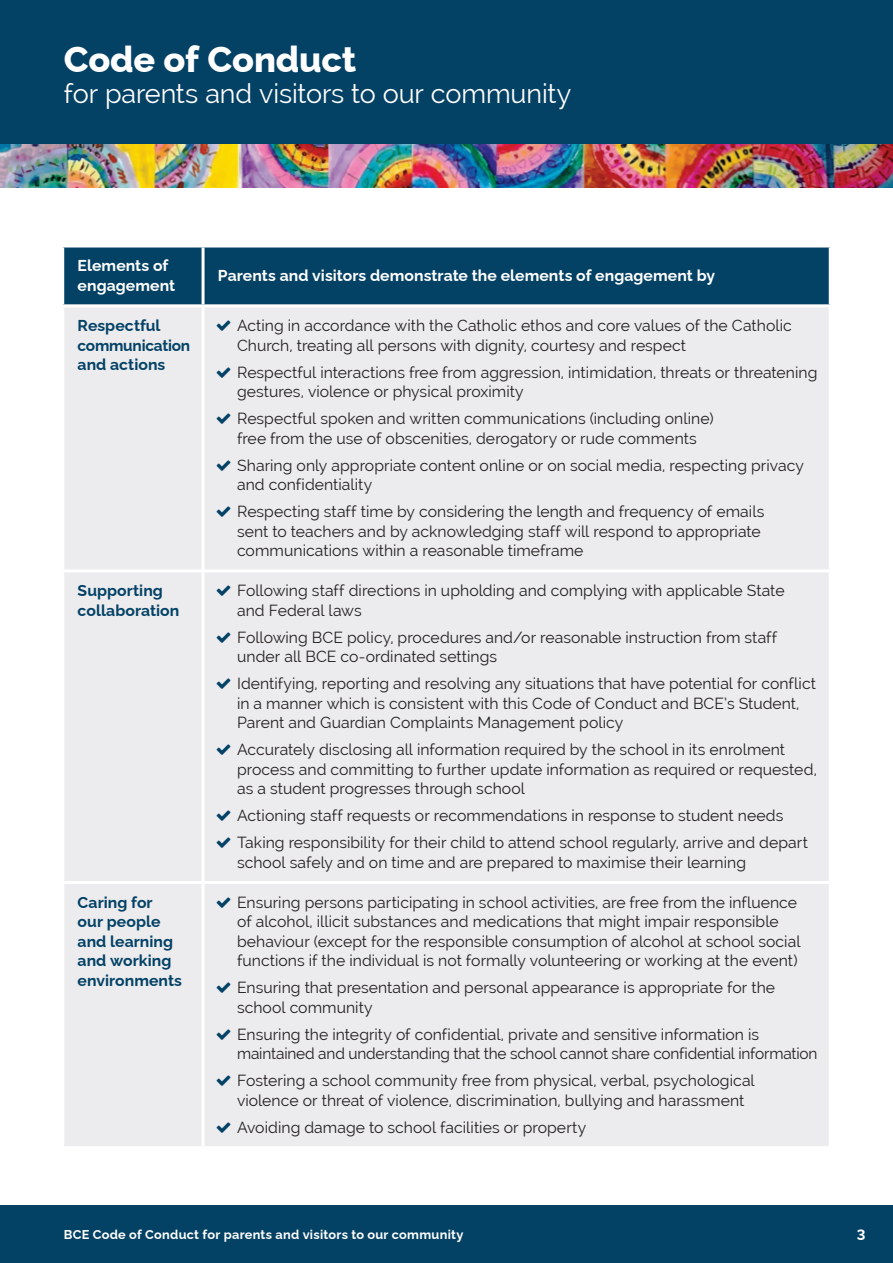
<style>
.page{position:relative;width:893px;height:1263px;background:#fff}
.page>*{position:absolute;margin:0;border:0;box-sizing:border-box;transform-origin:0 0}
.t1{font:800 36px "Raleway";letter-spacing:-.005em;color:#fff}
.t2{font:27px "Raleway";letter-spacing:-.005em;color:#fff}
.t3{font:15.75px/19.5px "Raleway";letter-spacing:.005em;color:#231f20}
.t4{font:700 15.75px/19.5px "Raleway";letter-spacing:.005em;color:#034165}
.t5{font:700 15.75px/19.5px "Raleway";letter-spacing:.005em;color:#fff}
.t6{font:700 15px "Raleway";color:#fff}
.t7{font:700 12.75px "Raleway";letter-spacing:.02em;color:#fff}
</style>
<div class="page">
<div style="left:0;top:0;width:893px;height:145px;background:#034165"></div>
<img style="left:0;top:145px;width:893px;height:42px">
<div style="left:0;top:1205px;width:893px;height:58px;background:#034165"></div>
<div style="left:64px;top:247px;width:765px;height:57px;background:#034165"></div>
<div style="left:64px;top:307px;width:765px;height:839px;background:#ececee"></div>
<hr style="left:202px;top:247px;width:3px;height:57px;background:#fff">
<hr style="left:202px;top:307px;width:3px;height:262px;background:#fff">
<hr style="left:61px;top:569px;width:142px;height:3px;background:#fff">
<hr style="left:203px;top:569px;width:629px;height:3px;background:#fff">
<hr style="left:202px;top:572px;width:3px;height:309px;background:#fff">
<hr style="left:61px;top:881px;width:142px;height:3px;background:#fff">
<hr style="left:203px;top:881px;width:629px;height:3px;background:#fff">
<hr style="left:202px;top:884px;width:3px;height:262px;background:#fff">
<svg style="left:217px;top:321px;width:13px;height:10px"></svg>
<svg style="left:217px;top:367px;width:13px;height:11px"></svg>
<svg style="left:217px;top:413px;width:13px;height:11px"></svg>
<svg style="left:217px;top:460px;width:13px;height:10px"></svg>
<svg style="left:217px;top:506px;width:13px;height:11px"></svg>
<svg style="left:217px;top:586px;width:13px;height:10px"></svg>
<svg style="left:217px;top:632px;width:13px;height:11px"></svg>
<svg style="left:217px;top:678px;width:13px;height:11px"></svg>
<svg style="left:217px;top:744px;width:13px;height:11px"></svg>
<svg style="left:217px;top:810px;width:13px;height:11px"></svg>
<svg style="left:217px;top:837px;width:13px;height:11px"></svg>
<svg style="left:217px;top:897px;width:13px;height:11px"></svg>
<svg style="left:217px;top:983px;width:13px;height:10px"></svg>
<svg style="left:217px;top:1029px;width:13px;height:11px"></svg>
<svg style="left:217px;top:1075px;width:13px;height:11px"></svg>
<svg style="left:217px;top:1122px;width:13px;height:10px"></svg>
<h1 class="t1" style="left:64px;top:31px;width:294px">Code of Conduct</h1>
<h2 class="t2" style="left:64px;top:78px;width:509px">for parents and visitors to our community</h2>
<p class="t5" style="left:78px;top:255px;width:99px">Elements of engagement</p>
<p class="t5" style="left:218px;top:264px;width:499px">Parents and visitors demonstrate the elements of engagement by</p>
<p class="t4" style="left:78px;top:314px;width:114px">Respectful communication and actions</p>
<p class="t3" style="left:237px;top:316px;width:556px">Acting in accordance with the Catholic ethos and core values of the Catholic<br>Church, treating all persons with dignity, courtesy and respect</p>
<p class="t3" style="left:237px;top:362px;width:582px">Respectful interactions free from aggression, intimidation, threats or threatening gestures, violence or physical proximity</p>
<p class="t3" style="left:237px;top:409px;width:478px">Respectful spoken and written communications (including online) free from the use of obscenities, derogatory or rude comments</p>
<p class="t3" style="left:237px;top:455px;width:568px">Sharing only appropriate content online or on social media, respecting privacy and confidentiality</p>
<p class="t3" style="left:237px;top:502px;width:529px">Respecting staff time by considering the length and frequency of emails sent to teachers and by acknowledging staff will respond to appropriate communications within a reasonable timeframe</p>
<p class="t4" style="left:78px;top:579px;width:103px">Supporting collaboration</p>
<p class="t3" style="left:237px;top:581px;width:549px">Following staff directions in upholding and complying with applicable State and Federal laws</p>
<p class="t3" style="left:237px;top:627px;width:542px">Following BCE policy, procedures and/or reasonable instruction from staff under all BCE co-ordinated settings</p>
<p class="t3" style="left:237px;top:674px;width:580px">Identifying, reporting and resolving any situations that have potential for conflict in a manner which is consistent with this Code of Conduct and BCE’s Student,<br>Parent and Guardian Complaints Management policy</p>
<p class="t3" style="left:237px;top:740px;width:581px">Accurately disclosing all information required by the school in its enrolment process and committing to further update information as required or requested, as a student progresses through school</p>
<p class="t3" style="left:237px;top:806px;width:548px">Actioning staff requests or recommendations in response to student needs</p>
<p class="t3" style="left:237px;top:833px;width:572px">Taking responsibility for their child to attend school regularly, arrive and depart school safely and on time and are prepared to maximise their learning</p>
<p class="t4" style="left:78px;top:891px;width:106px">Caring for our people and learning and working environments</p>
<p class="t3" style="left:237px;top:893px;width:565px">Ensuring persons participating in school activities, are free from the influence of alcohol, illicit substances and medications that might impair responsible behaviour (except for the responsible consumption of alcohol at school social functions if the individual is not formally volunteering or working at the event)</p>
<p class="t3" style="left:237px;top:978px;width:540px">Ensuring that presentation and personal appearance is appropriate for the school community</p>
<p class="t3" style="left:237px;top:1024px;width:582px">Ensuring the integrity of confidential, private and sensitive information is maintained and understanding that the school cannot share confidential information</p>
<p class="t3" style="left:237px;top:1071px;width:519px">Fostering a school community free from physical, verbal, psychological violence or threat of violence, discrimination, bullying and harassment</p>
<p class="t3" style="left:237px;top:1117px;width:351px">Avoiding damage to school facilities or property</p>
<p class="t7" style="left:64px;top:1225px;width:401px">BCE Code of Conduct for parents and visitors to our community</p>
<p class="t6" style="left:857px;top:1223px;width:10px">3</p>
</div>
